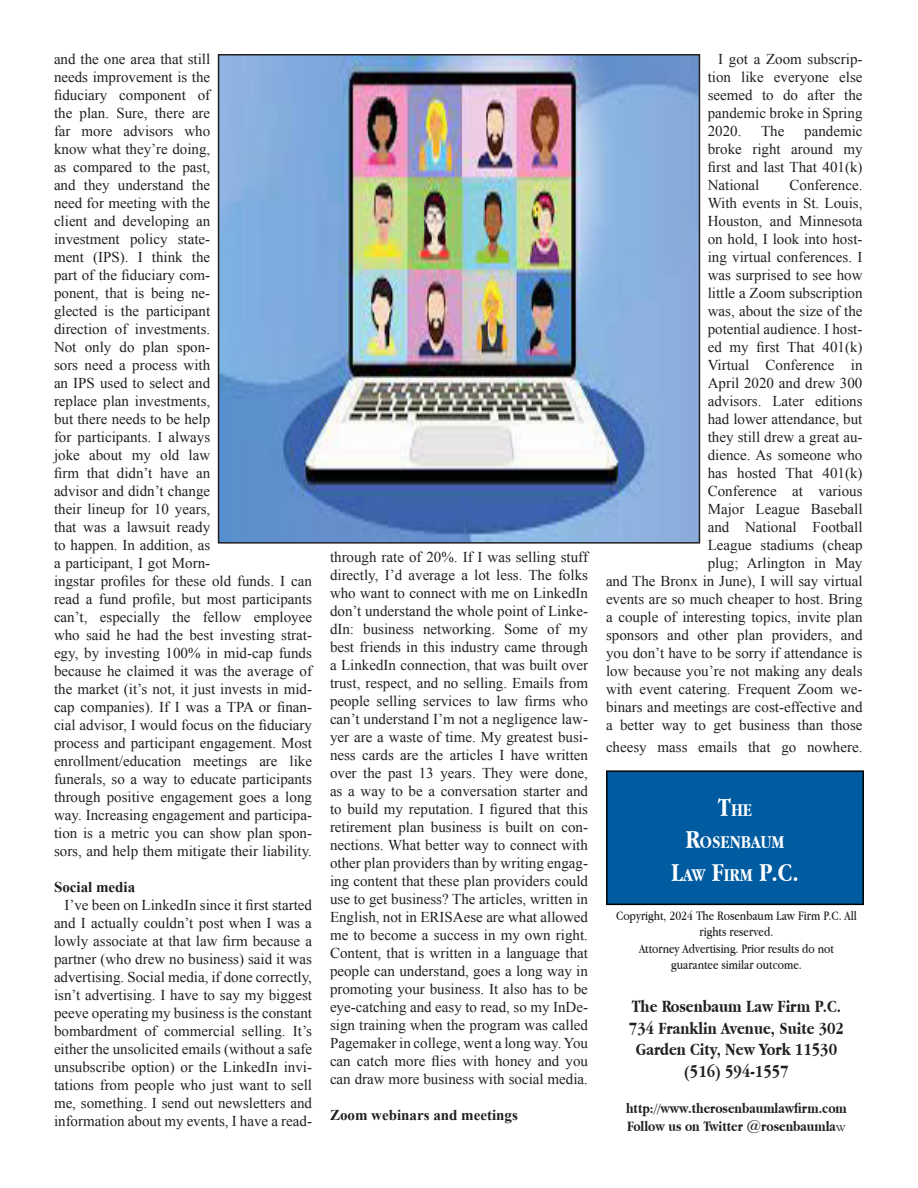
<style>
.page{position:relative;width:918px;height:1188px;background:#fff}
.page>*{position:absolute;margin:0;border:0;box-sizing:border-box;transform-origin:0 0}
.t1{font:700 27px "Apple Garamond";color:#fff}
.t2{font:700 18.9px "Apple Garamond";color:#fff}
.t3{font:700 18px "Apple Garamond";color:#231f20}
.t4{font:15px/18px "Times New Roman";color:#231f20;text-align:justify}
.t5{font:700 15px "Apple Garamond";color:#231f20}
.t6{font:700 15px "Times New Roman";color:#231f20}
.t7{font:13.5px/16.2px "Apple Garamond";color:#231f20;text-align:center}
.s1{font-size:27px}
.s2{font-size:18.9px}
.s3{font-family:"Garamond";font-weight:400}
</style>
<div class="page">
<div style="left:607px;top:771px;width:256px;height:133px;background:#015ba0"></div>
<div style="left:606px;top:770px;width:258px;height:135px;border:2px solid #000400"></div>
<img style="left:221px;top:57px;width:476px;height:484px">
<div style="left:218px;top:54px;width:482px;height:490px;border:2px solid #231f20"></div>
<p class="t4" style="left:54px;top:50px;width:260px;text-align:left">and the one area that still<br>needs improvement is the<br>fiduciary component of<br>the plan. Sure, there are<br>far more advisors who<br>know what they’re doing,<br>as compared to the past,<br>and they understand the<br>need for meeting with the<br>client and developing an<br>investment policy state-<br>ment (IPS). I think the<br>part of the fiduciary com-<br>ponent, that is being ne-<br>glected is the participant<br>direction of investments.<br>Not only do plan spon-<br>sors need a process with<br>an IPS used to select and<br>replace plan investments,<br>but there needs to be help<br>for participants. I always<br>joke about my old law<br>firm that didn’t have an<br>advisor and didn’t change<br>their lineup for 10 years,<br>that was a lawsuit ready<br>to happen. In addition, as<br>a participant, I got Morn-<br>ingstar profiles for these old funds. I can read a fund profile, but most participants can’t, especially the fellow employee who said he had the best investing strat&shy;egy, by investing 100% in mid-cap funds because he claimed it was the average of the market (it’s not, it just invests in mid&shy;cap companies). If I was a TPA or finan&shy;cial advisor, I would focus on the fiduciary process and participant engagement. Most enrollment/education meetings are like funerals, so a way to educate participants through positive engagement goes a long way. Increasing engagement and participa&shy;tion is a metric you can show plan spon&shy;sors, and help them mitigate their liability.</p>
<p class="t6" style="left:54px;top:877px;width:83px">Social media</p>
<p class="t4" style="left:54px;top:896px;width:260px;text-indent:10px">I’ve been on LinkedIn since it first started and I actually couldn’t post when I was a lowly associate at that law firm because a partner (who drew no business) said it was advertising. Social media, if done correctly, isn’t advertising. I have to say my biggest peeve operating my business is the constant bombardment of commercial selling. It’s either the unsolicited emails (without a safe unsubscribe option) or the LinkedIn invi&shy;tations from people who just want to sell me, something. I send out newsletters and information about my events, I have a read-</p>
<p class="t4" style="left:330px;top:547px;width:260px">through rate of 20%. If I was selling stuff directly, I’d average a lot less. The folks who want to connect with me on LinkedIn don’t understand the whole point of Linke&shy;dIn: business networking. Some of my best friends in this industry came through a LinkedIn connection, that was built over trust, respect, and no selling. Emails from people selling services to law firms who can’t understand I’m not a negligence law&shy;yer are a waste of time. My greatest busi&shy;ness cards are the articles I have written over the past 13 years. They were done, as a way to be a conversation starter and to build my reputation. I figured that this retirement plan business is built on con&shy;nections. What better way to connect with other plan providers than by writing engag&shy;ing content that these plan providers could use to get business? The articles, written in English, not in ERISAese are what allowed me to become a success in my own right.<br>Content, that is written in a language that people can understand, goes a long way in promoting your business. It also has to be eye-catching and easy to read, so my InDe&shy;sign training when the program was called Pagemaker in college, went a long way. You can catch more flies with honey and you can draw more business with social media.</p>
<p class="t6" style="left:330px;top:1104px;width:189px">Zoom webinars and meetings</p>
<p class="t4" style="left:708px;top:50px;width:156px;text-indent:10px">I got a Zoom subscrip&shy;tion like everyone else seemed to do after the pandemic broke in Spring 2020.</p>
<p class="t4" style="left:708px;top:122px;width:156px;text-indent:96px">pandemic broke right around my first and last That 401(k)<br>National</p>
<p class="t4" style="left:761px;top:122px;width:25px">The</p>
<p class="t4" style="left:606px;top:176px;width:258px;text-align:right">Conference.<br>With events in St. Louis,<br>Houston, and Minnesota<br>on hold, I look into host-<br>ing virtual conferences. I<br>was surprised to see how<br>little a Zoom subscription<br>was, about the size of the<br>potential audience. I host-<br>ed my first That 401(k)<br>Virtual Conference in<br>April 2020 and drew 300<br>advisors. Later editions<br>had lower attendance, but<br>they still drew a great au-<br>dience. As someone who<br>has hosted That 401(k)<br>Conference at various<br>Major League Baseball<br>and National Football<br>League stadiums (cheap<br>plug; Arlington in May<br>and The Bronx in June), I will say virtual events are so much cheaper to host. Bring a couple of interesting topics, invite plan sponsors and other plan providers, and you don’t have to be sorry if attendance is low because you’re not making any deals with event catering. Frequent Zoom we&shy;binars and meetings are cost-effective and a better way to get business than those</p>
<p class="t4" style="left:606px;top:738px;width:258px">cheesy mass emails that go nowhere.</p>
<p class="t2" style="left:718px;top:799px;width:36px"><span class="s1">T</span>HE</p>
<p class="t2" style="left:685px;top:832px;width:101px"><span class="s1">R</span>OSENBAUM</p>
<p class="t1" style="left:671px;top:857px;width:129px">L<span class="s2">AW</span> F<span class="s2">IRM</span> P.C.</p>
<p class="t7" style="left:616px;top:907px;width:242px">Copyright, 2024 The Rosenbaum Law Firm P.C. All rights reserved.</p>
<p class="t7" style="left:639px;top:940px;width:196px">Attorney Advertising. Prior results do not</p>
<p class="t7" style="left:671px;top:956px;width:132px">guarantee similar outcome.</p>
<p class="t3" style="left:632px;top:996px;width:211px">The Rosenbaum Law Firm P.C.</p>
<p class="t3" style="left:629px;top:1018px;width:217px">734 Franklin Avenue, Suite 302</p>
<p class="t3" style="left:636px;top:1039px;width:203px">Garden City, New York 11530</p>
<p class="t3" style="left:684px;top:1061px;width:106px">(516) 594-1557</p>
<p class="t5" style="left:626px;top:1100px;width:222px">http://www.therosenbaumlawfirm.com</p>
<p class="t5" style="left:627px;top:1118px;width:220px">Follow us on Twitter @rosenbaumla<span class="s3">w</span></p>
</div>
